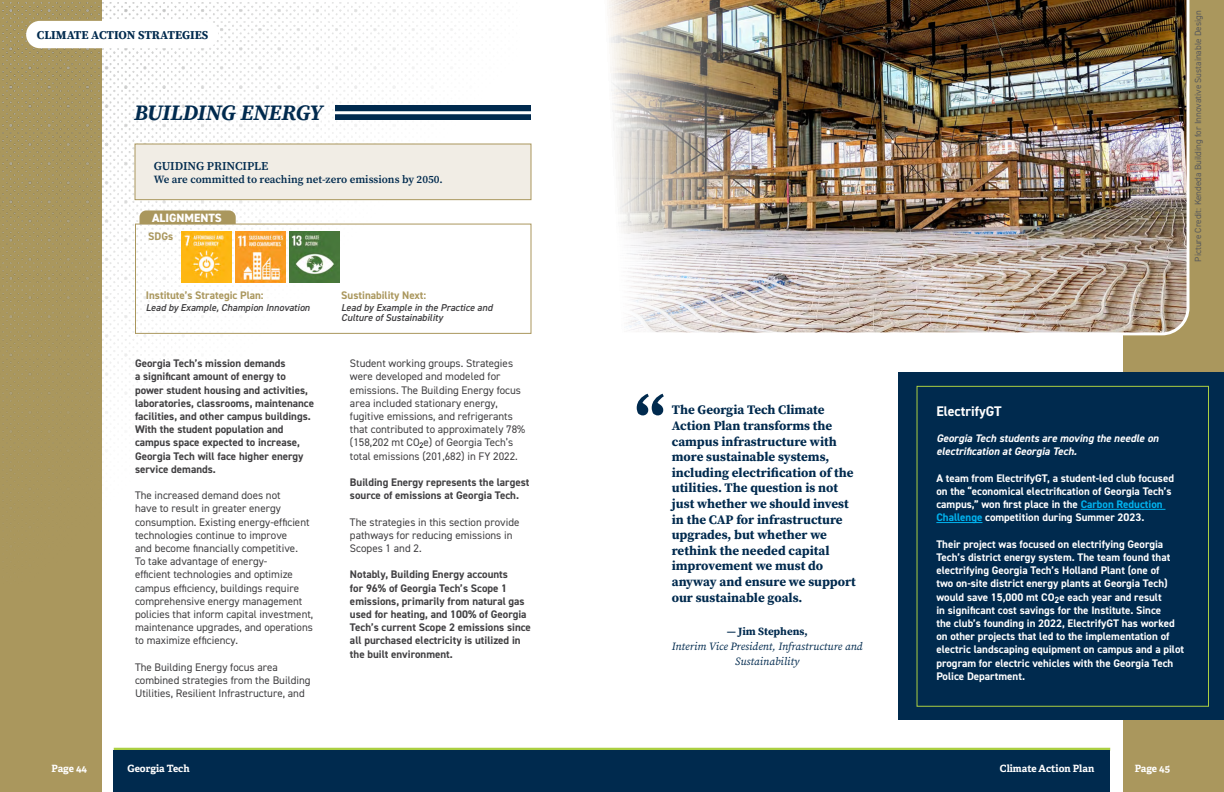
<style>
.page{position:relative;width:1224px;height:792px;background:#fff}
.page>*{position:absolute;margin:0;border:0;box-sizing:border-box;transform-origin:0 0}
.t1{font:700 70px "Source Serif Pro";color:#002a4e}
.t2{font:italic 700 22px "Source Serif Pro";letter-spacing:-.005em;color:#002a4e}
.t3{font:700 14px "DIN2014";color:#fff}
.t4{font:700 13px/15.6px "Source Serif Pro";color:#002a4e}
.t5{font:700 12px "Source Serif Pro";color:#002a4e}
.t6{font:600 12px "Source Serif Pro";letter-spacing:-.01em;color:#002a4e}
.t7{font:800 12px "DIN2014";color:#fff}
.t8{font:11px/13.2px "DIN2014";color:#414042}
.t9{font:700 11px/13.2px "DIN2014";color:#fff}
.t10{font:700 11px/13.2px "DIN2014";color:#414042}
.t11{font:italic 700 11px/13.2px "DIN2014";color:#fff}
.t12{font:italic 11px/15px "Source Serif Pro";color:#002a4e;text-align:center}
.t13{font:600 11px "Source Serif Pro";color:#002a4e}
.t14{font:700 11px "DIN2014";color:#aa975d}
.t15{font:700 11px "Source Serif Pro";letter-spacing:-.005em;color:#002a4e}
.t16{font:italic 600 10px/10px "DIN2014";color:#414042}
.t17{font:700 10px "Adelle";letter-spacing:-.005em;color:#fff}
.t18{font:9px "DIN2014";color:#58595b}
.s1{color:#00b3f0}
</style>
<div class="page">
<hr style="left:114px;top:748px;width:996px;height:3px;background:#abcf42">
<div style="left:114px;top:751px;width:996px;height:41px;background:#002a4e"></div>
<div style="left:0;top:0;width:101px;height:792px;background:#aa975d"></div>
<img style="left:2px;top:0;width:518px;height:584px">
<div style="left:28px;top:22px;width:189px;height:25px;background:#fff;border-radius:12px"></div>
<div style="left:26px;top:21px;width:192px;height:27px;border:3px solid #fff;border-radius:12px"></div>
<div style="left:134px;top:144px;width:398px;height:56px;background:#f1ede5;border:1px solid #aa975d"></div>
<svg style="left:140px;top:210px;width:96px;height:14px"></svg>
<img style="left:181px;top:232px;width:50px;height:50px">
<img style="left:236px;top:232px;width:50px;height:50px">
<img style="left:290px;top:232px;width:49px;height:50px">
<div style="left:335px;top:106px;width:195px;height:14px;background:#002a4e"></div>
<hr style="left:334px;top:111px;width:202px;height:3px;background:#fff">
<div style="left:1123px;top:0;width:101px;height:792px;background:#aa975d"></div>
<img style="left:609px;top:0;width:581px;height:336px">
<div style="left:898px;top:373px;width:326px;height:347px;background:#002a4e"></div>
<div style="left:917px;top:386px;width:292px;height:321px;border:1px solid #abcf42"></div>
<hr style="left:1081px;top:509px;width:84px;height:1px;background:#00b3f0">
<hr style="left:936px;top:522px;width:46px;height:1px;background:#00b3f0">
<p class="t5" style="left:37px;top:27px;width:173px">CLIMATE ACTION STRATEGIES</p>
<h2 class="t2" style="left:134px;top:97px;width:190px">BUILDING ENERGY</h2>
<p class="t6" style="left:154px;top:158px;width:116px">GUIDING PRINCIPLE</p>
<p class="t13" style="left:154px;top:172px;width:290px">We are committed to reaching net-zero emissions by 2050.</p>
<p class="t7" style="left:152px;top:210px;width:71px">ALIGNMENTS</p>
<p class="t14" style="left:148px;top:229px;width:27px">SDGs</p>
<p class="t14" style="left:146px;top:288px;width:119px">Institute’s Strategic Plan:</p>
<p class="t14" style="left:341px;top:288px;width:86px">Sustinability Next:</p>
<p class="t16" style="left:146px;top:303px;width:166px">Lead by Example, Champion Innovation</p>
<p class="t16" style="left:341px;top:303px;width:153px">Lead by Example in the Practice and<br>Culture of Sustainability</p>
<p class="t10" style="left:135px;top:357px;width:181px">Georgia Tech’s mission demands<br>a significant amount of energy to power student housing and activities, laboratories, classrooms, maintenance facilities, and other campus buildings.<br>With the student population and campus space expected to increase, Georgia Tech will face higher energy service demands.</p>
<p class="t8" style="left:135px;top:489px;width:180px">The increased demand does not<br>have to result in greater energy consumption. Existing energy-efficient technologies continue to improve<br>and become financially competitive.<br>To take advantage of energy-<br>efficient technologies and optimize campus efficiency, buildings require comprehensive energy management policies that inform capital investment, maintenance upgrades, and operations to maximize efficiency.</p>
<p class="t8" style="left:135px;top:660px;width:177px">The Building Energy focus area combined strategies from the Building<br>Utilities, Resilient Infrastructure, and</p>
<p class="t17" style="left:52px;top:762px;width:37px">Page 44</p>
<p class="t17" style="left:128px;top:762px;width:64px">Georgia Tech</p>
<p class="t8" style="left:350px;top:357px;width:177px">Student working groups. Strategies were developed and modeled for emissions. The Building Energy focus area included stationary energy, fugitive emissions, and refrigerants that contributed to approximately 78% (158,202 mt CO<sub>2</sub>e) of Georgia Tech’s total emissions (201,682) in FY 2022.</p>
<p class="t10" style="left:350px;top:475px;width:181px">Building Energy represents the largest source of emissions at Georgia Tech.</p>
<p class="t8" style="left:350px;top:515px;width:171px">The strategies in this section provide pathways for reducing emissions in<br>Scopes 1 and 2.</p>
<p class="t10" style="left:350px;top:568px;width:183px">Notably, Building Energy accounts<br>for 96% of Georgia Tech’s Scope 1 emissions, primarily from natural gas used for heating, and 100% of Georgia Tech’s current Scope 2 emissions since all purchased electricity is utilized in the built environment.</p>
<h1 class="t1" style="left:635px;top:373px;width:32px">“</h1>
<p class="t4" style="left:672px;top:402px;width:186px">The Georgia Tech Climate<br>Action Plan transforms the campus infrastructure with more sustainable systems, including electrification of the utilities. The question is not just whether we should invest in the CAP for infrastructure upgrades, but whether we rethink the needed capital improvement we must do anyway and ensure we support our sustainable goals.</p>
<p class="t15" style="left:727px;top:623px;width:83px">— Jim Stephens,</p>
<p class="t12" style="left:672px;top:638px;width:192px">Interim Vice President, Infrastructure and<br>Sustainability</p>
<p class="t18" style="left:1192px;top:262px;width:253px;rotate:-90deg">Picture Credit: Kendeda Building for Innovative Sustainable Design</p>
<p class="t3" style="left:936px;top:402px;width:67px">ElectrifyGT</p>
<p class="t11" style="left:936px;top:432px;width:224px">Georgia Tech students are moving the needle on electrification at Georgia Tech.</p>
<p class="t9" style="left:936px;top:471px;width:239px">A team from ElectrifyGT, a student-led club focused on the “economical electrification of Georgia Tech’s campus,” won first place in the <span class="s1">Carbon Reduction Challenge</span> competition during Summer 2023.</p>
<p class="t9" style="left:936px;top:537px;width:249px">Their project was focused on electrifying Georgia Tech’s district energy system. The team found that electrifying Georgia Tech’s Holland Plant (one of<br>two on-site district energy plants at Georgia Tech) would save 15,000 mt CO<sub>2</sub>e each year and result<br>in significant cost savings for the Institute. Since<br>the club’s founding in 2022, ElectrifyGT has worked on other projects that led to the implementation of electric landscaping equipment on campus and a pilot program for electric vehicles with the Georgia Tech Police Department.</p>
<p class="t17" style="left:1000px;top:762px;width:96px">Climate Action Plan</p>
<p class="t17" style="left:1135px;top:762px;width:37px">Page 45</p>
</div>
